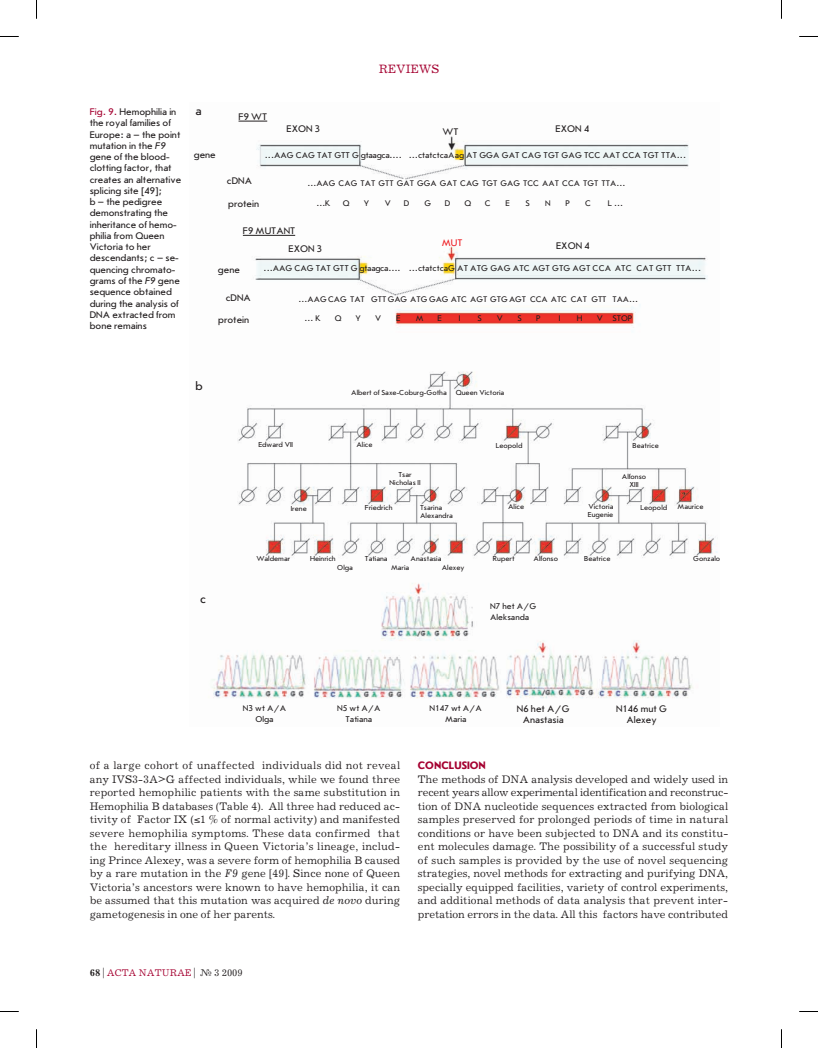
<style>
.page{position:relative;width:818px;height:1048px;background:#fff}
.page>*{position:absolute;margin:0;border:0;box-sizing:border-box;transform-origin:0 0}
.t1{font:12.5px "Journal C";color:#a50231}
.t2{font:12.5px "Journal Sans C";color:#231f20}
.t3{font:11.25px/13.5px "Journal C";color:#231f20;text-align:justify}
.t4{font:700 11.25px "Journal Sans C";color:#a50231}
.t5{font:10px/11.2px "Journal Sans C";color:#231f20;text-align:center}
.t6{font:10px "Journal C";color:#a50231}
.t7{font:10px "Journal Sans C";color:#ee1d23}
.t8{font:8.75px/11.2px "Journal Sans C";color:#231f20;text-align:center}
.t9{font:8.5px "Journal Sans C";color:#231f20}
.t10{font:7.5px/7.5px "Journal Sans C";color:#231f20;text-align:center}
.s1{color:#a50231}
.s2{font-style:italic}
.s3{font-weight:700;color:#231f20}
.s4{color:#231f20}
</style>
<div class="page">
<img style="left:212px;top:120px;width:506px;height:579px">
<svg style="left:238px;top:121px;width:29px;height:1px"></svg>
<hr style="left:243px;top:235px;width:52px;height:1px;background:#231f20">
<svg style="left:0;top:36px;width:19px;height:1px"></svg>
<svg style="left:799px;top:36px;width:18px;height:1px"></svg>
<svg style="left:0;top:1011px;width:19px;height:1px"></svg>
<svg style="left:799px;top:1011px;width:18px;height:1px"></svg>
<svg style="left:36px;top:0;width:1px;height:19px"></svg>
<svg style="left:36px;top:1029px;width:1px;height:18px"></svg>
<p class="t1" style="left:378px;top:62px;width:62px">REVIEWS</p>
<p class="t5" style="left:90px;top:106px;width:93px;text-align:left"><span class="s1">Fig. 9.</span> Hemophilia in the royal families of<br>Europe: a – the point mutation in the <span class="s2">F9 </span>gene of the blood&shy;clotting factor, that creates an alternative splicing site [49];<br>b – the pedigree demonstrating the inheritance of hemo&shy;philia from Queen<br>Victoria to her descendants; c – se&shy;quencing chromato&shy;grams of the <span class="s2">F9</span> gene sequence obtained during the analysis of<br>DNA extracted from bone remains</p>
<p class="t2" style="left:195px;top:104px;width:8px">а</p>
<p class="t5" style="left:194px;top:149px;width:23px">gene</p>
<p class="t5" style="left:238px;top:111px;width:30px">F9 WT</p>
<p class="t5" style="left:286px;top:123px;width:35px">EXON 3</p>
<p class="t8" style="left:265px;top:150px;width:138px">...AAG CAG TAT GTT G gtaagca….</p>
<p class="t5" style="left:442px;top:126px;width:17px">WT</p>
<p class="t5" style="left:555px;top:123px;width:35px">EXON 4</p>
<p class="t8" style="left:408px;top:149px;width:278px">…ctatctcaAag AT GGA GAT CAG TGT GAG TCC AAT CCA TGT TTA...</p>
<p class="t5" style="left:227px;top:176px;width:27px">cDNA</p>
<p class="t5" style="left:228px;top:198px;width:32px">protein</p>
<p class="t5" style="left:243px;top:226px;width:54px">F9 MUTANT</p>
<p class="t9" style="left:307px;top:179px;width:319px">…AAG CAG TAT GTT GAT GGA GAT CAG TGT GAG TСС AAT ССA TGT TTA...</p>
<p class="t9" style="left:316px;top:199px;width:16px">…K</p>
<p class="t9" style="left:343px;top:199px;width:8px">Q</p>
<p class="t9" style="left:363px;top:199px;width:7px">Y</p>
<p class="t9" style="left:384px;top:199px;width:8px">V</p>
<p class="t9" style="left:403px;top:199px;width:7px">D</p>
<p class="t9" style="left:424px;top:199px;width:8px">G</p>
<p class="t9" style="left:444px;top:199px;width:7px">D</p>
<p class="t9" style="left:464px;top:199px;width:8px">Q</p>
<p class="t9" style="left:484px;top:199px;width:7px">C</p>
<p class="t9" style="left:505px;top:199px;width:6px">E</p>
<p class="t9" style="left:525px;top:199px;width:6px">S</p>
<p class="t9" style="left:544px;top:199px;width:7px">N</p>
<p class="t9" style="left:565px;top:199px;width:6px">P</p>
<p class="t9" style="left:584px;top:199px;width:7px">C</p>
<p class="t9" style="left:607px;top:199px;width:17px">L ...</p>
<p class="t5" style="left:288px;top:243px;width:35px">EXON 3</p>
<p class="t7" style="left:441px;top:238px;width:22px">MUT</p>
<p class="t5" style="left:556px;top:240px;width:35px">EXON 4</p>
<p class="t5" style="left:218px;top:264px;width:23px">gene</p>
<p class="t8" style="left:263px;top:263px;width:138px">...AAG CAG TAT GTT G gtaagca….</p>
<p class="t8" style="left:408px;top:263px;width:293px">…ctatctcaG AT ATG GAG ATC AGT GTG AGT CCA ATC CAT GTT TTA...</p>
<p class="t5" style="left:226px;top:292px;width:27px">cDNA</p>
<p class="t9" style="left:298px;top:295px;width:341px">…AAG CAG TAT GTT GAG ATG GAG ATC AGT GTG AGT CCA ATC CAT GTT TAA...</p>
<p class="t5" style="left:218px;top:314px;width:32px">protein</p>
<p class="t9" style="left:304px;top:314px;width:18px">… K</p>
<p class="t9" style="left:335px;top:314px;width:8px">Q</p>
<p class="t9" style="left:355px;top:314px;width:7px">Y</p>
<p class="t9" style="left:375px;top:314px;width:8px">V</p>
<p class="t9" style="left:396px;top:314px;width:6px">E</p>
<p class="t9" style="left:415px;top:314px;width:9px">M</p>
<p class="t9" style="left:437px;top:314px;width:6px">E</p>
<p class="t9" style="left:458px;top:314px;width:3px">I</p>
<p class="t9" style="left:477px;top:314px;width:6px">S</p>
<p class="t9" style="left:496px;top:314px;width:8px">V</p>
<p class="t9" style="left:517px;top:314px;width:6px">S</p>
<p class="t9" style="left:536px;top:314px;width:6px">P</p>
<p class="t9" style="left:558px;top:314px;width:3px">I</p>
<p class="t9" style="left:576px;top:314px;width:7px">H</p>
<p class="t9" style="left:596px;top:314px;width:37px">V STOP</p>
<p class="t2" style="left:195px;top:379px;width:9px">b</p>
<p class="t2" style="left:200px;top:592px;width:7px">c</p>
<p class="t10" style="left:351px;top:389px;width:97px">Albert of Saxe-Coburg-Gotha</p>
<p class="t10" style="left:455px;top:388px;width:50px">Queen Victoria</p>
<p class="t10" style="left:258px;top:440px;width:34px">Edward Vii</p>
<p class="t10" style="left:356px;top:441px;width:18px">Alice</p>
<p class="t10" style="left:495px;top:442px;width:28px">Leopold</p>
<p class="t10" style="left:632px;top:441px;width:28px">Beatrice</p>
<p class="t10" style="left:389px;top:471px;width:32px">Tsar<br>Nicholas Ii</p>
<p class="t10" style="left:290px;top:504px;width:18px">Irene</p>
<p class="t10" style="left:364px;top:504px;width:29px">Friedrich</p>
<p class="t10" style="left:420px;top:504px;width:34px;text-align:left">Tsarina<br>Alexandra</p>
<p class="t10" style="left:507px;top:503px;width:18px">Alice</p>
<p class="t10" style="left:587px;top:503px;width:27px;text-align:left">Victoria<br>Eugenie</p>
<p class="t10" style="left:621px;top:473px;width:26px">Alfonso<br>Xiii</p>
<p class="t10" style="left:640px;top:504px;width:28px">Leopold</p>
<p class="t10" style="left:677px;top:503px;width:27px">Maurice</p>
<p class="t10" style="left:256px;top:554px;width:35px">Waldemar</p>
<p class="t10" style="left:310px;top:555px;width:27px">Heinrich</p>
<p class="t10" style="left:337px;top:564px;width:17px">Olga</p>
<p class="t10" style="left:364px;top:555px;width:24px">Tatiana</p>
<p class="t10" style="left:410px;top:554px;width:32px">Anastasia</p>
<p class="t10" style="left:391px;top:564px;width:20px">Maria</p>
<p class="t10" style="left:441px;top:563px;width:24px">Alexey</p>
<p class="t10" style="left:492px;top:555px;width:23px">Rupert</p>
<p class="t10" style="left:533px;top:555px;width:26px">Alfonso</p>
<p class="t10" style="left:584px;top:555px;width:28px">Beatrice</p>
<p class="t10" style="left:692px;top:555px;width:29px">Gonzalo</p>
<p class="t8" style="left:490px;top:600px;width:47px;text-align:left">N7 het A/G<br>Aleksanda</p>
<p class="t8" style="left:243px;top:702px;width:45px">N3 wt A/A<br>Olga</p>
<p class="t8" style="left:337px;top:702px;width:45px">N5 wt A/A<br>Tatiana</p>
<p class="t8" style="left:429px;top:702px;width:54px">N147 wt A/A<br>Maria</p>
<p class="t5" style="left:516px;top:703px;width:54px">N6 het A/G<br>Anastasia</p>
<p class="t5" style="left:615px;top:703px;width:52px">N146 mut G<br>Alexey</p>
<p class="t3" style="left:90px;top:759px;width:312px">of a large cohort of unaffected individuals did not reveal any IVS3-3A&gt;G affected individuals, while we found three reported hemophilic patients with the same substitution in Hemophilia B databases (Table 4). All three had reduced ac&shy;tivity of Factor IX (≤1 % of normal activity) and manifested severe hemophilia symptoms. These data confirmed that the hereditary illness in Queen Victoria’s lineage, includ&shy;ing Prince Alexey, was a severe form of hemophilia B caused by a rare mutation in the <span class="s2">F9</span> gene [49]. Since none of Queen Victoria’s ancestors were known to have hemophilia, it can be assumed that this mutation was acquired <span class="s2">de novo</span> during gametogenesis in one of her parents.</p>
<p class="t4" style="left:417px;top:759px;width:16px">CONCL</p>
<p class="t4" style="left:454px;top:759px;width:15px">USION</p>
<p class="t3" style="left:417px;top:772px;width:312px">The methods of DNA analysis developed and widely used in recent years allow experimental identification and reconstruc&shy;tion of DNA nucleotide sequences extracted from biological samples preserved for prolonged periods of time in natural conditions or have been subjected to DNA and its constitu&shy;ent molecules damage. The possibility of a successful study of such samples is provided by the use of novel sequencing strategies, novel methods for extracting and purifying DNA, specially equipped facilities, variety of control experiments, and additional methods of data analysis that prevent inter&shy;pretation errors in the data. All this factors have contributed</p>
<p class="t6" style="left:90px;top:967px;width:154px"><span class="s3">68</span> <span class="s4">|</span> Acta naturae <span class="s4">| № 3 2009</span></p>
</div>
